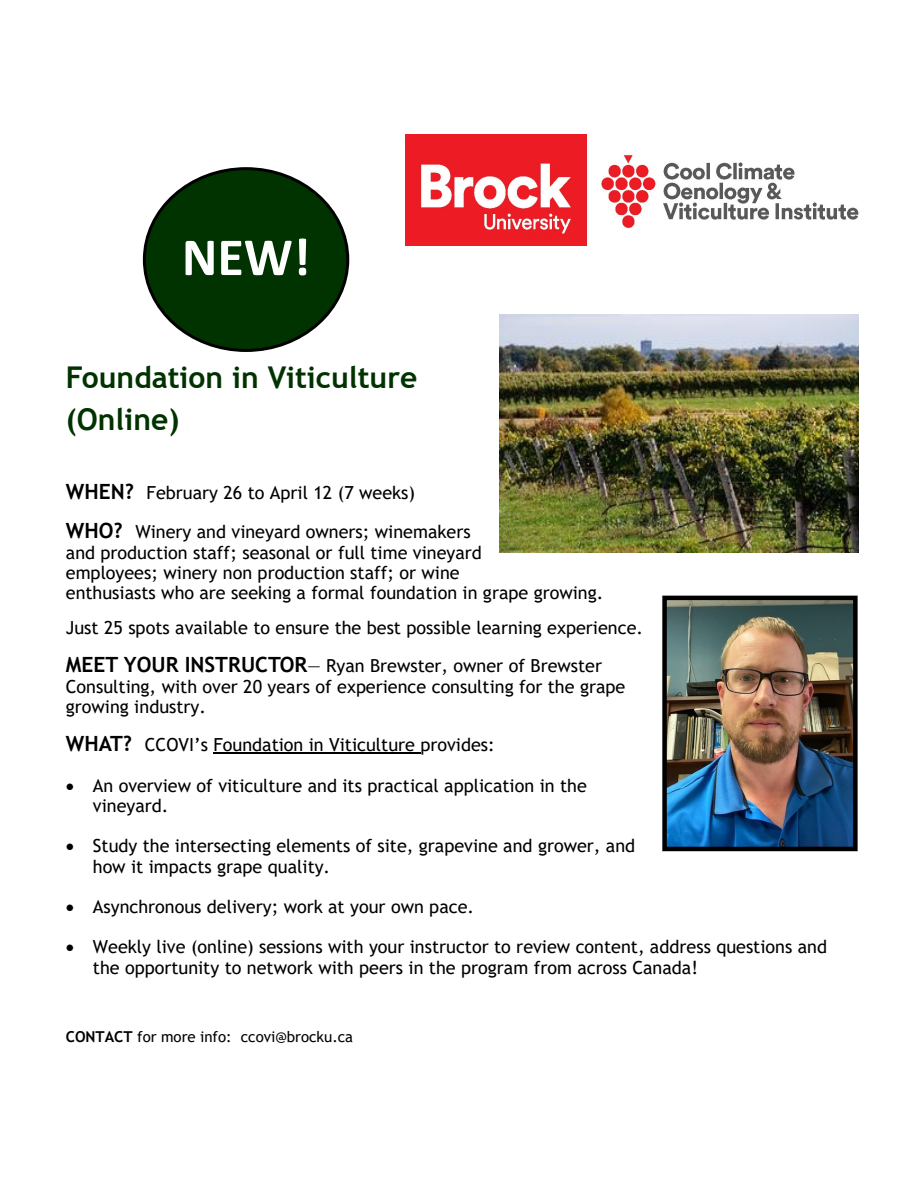
<style>
.page{position:relative;width:918px;height:1188px;background:#fff}
.page>*{position:absolute;margin:0;border:0;box-sizing:border-box;transform-origin:0 0}
.t1{font:700 54px "Calibri";color:#fff}
.t2{font:700 30px/42.6px "Trebuchet MS";color:#030}
.t3{font:18px/20.2px "Trebuchet MS";color:#000}
.t4{font:15px "Trebuchet MS";color:#000}
.s1{font-weight:700;font-size:21px}
.s2{font-weight:700}
</style>
<div class="page">
<img style="left:499px;top:314px;width:360px;height:239px">
<img style="left:405px;top:135px;width:454px;height:111px">
<div style="left:144px;top:169px;width:204px;height:181px;background:#030;border-radius:50%"></div>
<hr style="left:213px;top:753px;width:207px;height:1px;background:#000">
<img style="left:667px;top:601px;width:186px;height:245px">
<div style="left:662px;top:596px;width:196px;height:255px;border:4px solid #000"></div>
<p class="t1" style="left:182px;top:219px;width:130px">NEW!</p>
<p class="t2" style="left:66px;top:356px;width:353px">Foundation in Viticulture (Online)</p>
<p class="t3" style="left:66px;top:473px;width:406px;line-height:38.5px"><span class="s1">WHEN?</span> February 26 to April 12 (7 weeks)<br><span class="s1">WHO?</span> Winery and vineyard owners; winemakers</p>
<p class="t3" style="left:66px;top:542px;width:539px">and production staff; seasonal or full time vineyard<br>employees; winery non production staff; or wine<br>enthusiasts who are seeking a formal foundation in grape growing.</p>
<p class="t3" style="left:66px;top:609px;width:579px;line-height:37.5px">Just 25 spots available to ensure the best possible learning experience.<br><span class="s1">MEET YOUR INSTRUCTOR</span>— Ryan Brewster, owner of Brewster</p>
<p class="t3" style="left:66px;top:676px;width:561px">Consulting, with over 20 years of experience consulting for the grape growing industry.</p>
<p class="t3" style="left:66px;top:734px;width:430px"><span class="s1">WHAT?</span> CCOVI’s Foundation in Viticulture provides:</p>
<p class="t3" style="left:93px;top:775px;width:495px;text-indent:-27px">• An overview of viticulture and its practical application in the vineyard.</p>
<p class="t3" style="left:93px;top:836px;width:544px;text-indent:-27px">• Study the intersecting elements of site, grapevine and grower, and how it impacts grape quality.</p>
<p class="t3" style="left:66px;top:896px;width:410px">• Asynchronous delivery; work at your own pace.</p>
<p class="t3" style="left:93px;top:936px;width:736px;text-indent:-27px">• Weekly live (online) sessions with your instructor to review content, address questions and the opportunity to network with peers in the program from across Canada!</p>
<p class="t4" style="left:66px;top:1027px;width:289px"><span class="s2">CONTACT</span> for more info: ccovi@brocku.ca</p>
</div>
